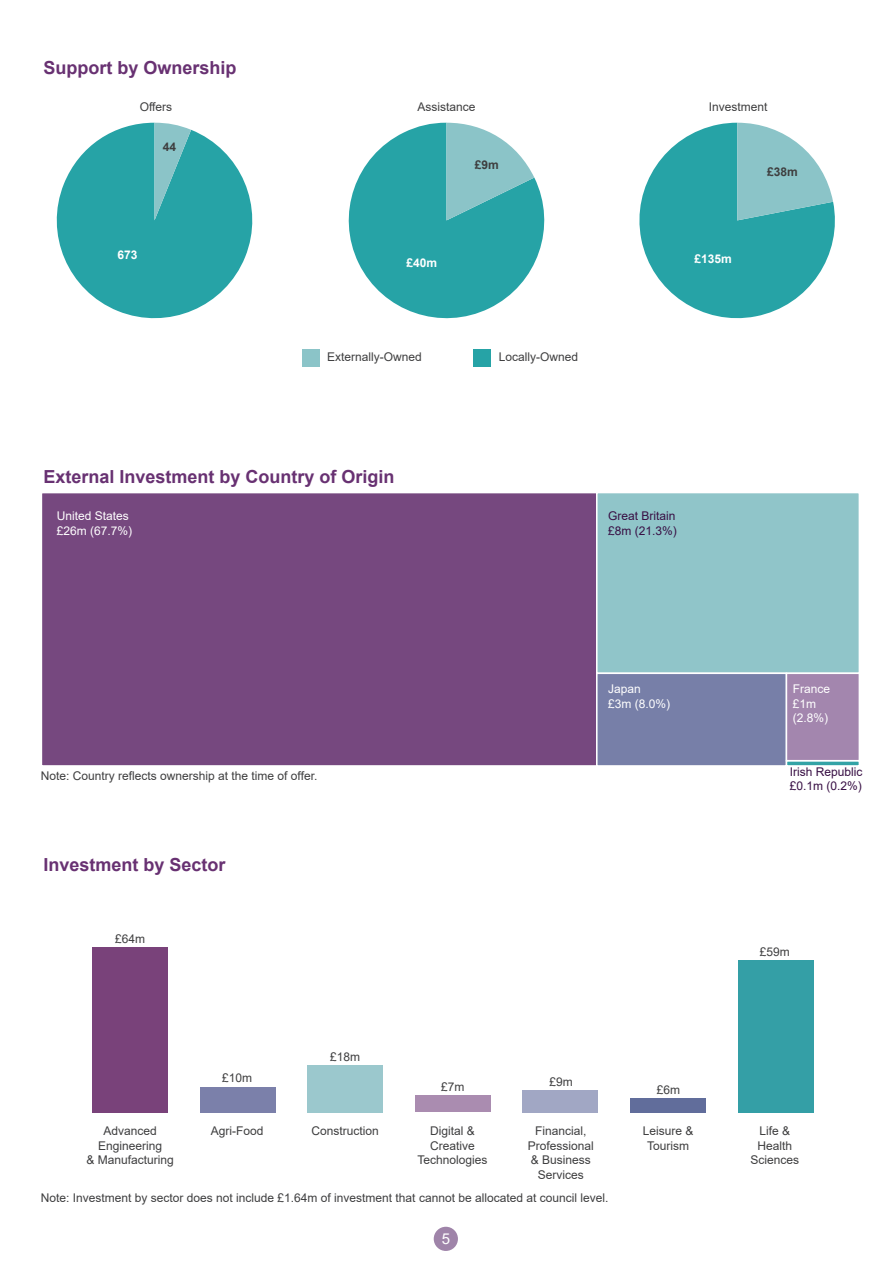
<style>
.page{position:relative;width:893px;height:1263px;background:#fff}
.page>*{position:absolute;margin:0;border:0;box-sizing:border-box;transform-origin:0 0}
.t1{font:700 18px "Arial";color:#683172}
.t2{font:15px "Arial";color:#fff}
.t3{font:12px/14.4px "Arial";color:#3e3e3f;text-align:center}
.t4{font:12px/14.4px "Arial";color:#fff}
.t5{font:12px/14.4px "Arial";color:#380f44}
.t6{font:700 12px "Arial";color:#fff}
.t7{font:700 12px "Arial";color:#3e3e3f}
</style>
<div class="page">
<div style="left:434px;top:1227px;width:24px;height:24px;background:#9f84a9;border-radius:50%"></div>
<div style="left:41px;top:493px;width:556px;height:273px;background:#76487f"></div>
<div style="left:41px;top:492px;width:557px;height:275px;border:2px solid #fff"></div>
<div style="left:597px;top:493px;width:262px;height:180px;background:#90c5c9"></div>
<div style="left:596px;top:492px;width:264px;height:182px;border:2px solid #fff"></div>
<div style="left:597px;top:673px;width:189px;height:93px;background:#777fa8"></div>
<div style="left:596px;top:672px;width:191px;height:95px;border:2px solid #fff"></div>
<div style="left:786px;top:761px;width:73px;height:5px;background:#33a3a6"></div>
<div style="left:786px;top:760px;width:74px;height:7px;border:2px solid #fff"></div>
<div style="left:786px;top:673px;width:73px;height:88px;background:#a386ae"></div>
<div style="left:786px;top:672px;width:74px;height:89px;border:2px solid #fff"></div>
<svg style="left:56px;top:123px;width:197px;height:196px;fill:#26a3a6"></svg>
<svg style="left:155px;top:123px;width:36px;height:97px;background:#5fb6b9"></svg>
<svg style="left:348px;top:123px;width:197px;height:196px;fill:#26a3a6"></svg>
<svg style="left:446px;top:123px;width:88px;height:97px;background:#87c6c9"></svg>
<svg style="left:639px;top:123px;width:196px;height:196px"></svg>
<div style="left:474px;top:349px;width:17px;height:17px;background:#26a3a6"></div>
<div style="left:302px;top:349px;width:17px;height:17px;background:#8bc4c8"></div>
<div style="left:92px;top:947px;width:76px;height:165px;background:#79427a"></div>
<div style="left:200px;top:1086px;width:75px;height:26px;background:#7b80aa"></div>
<div style="left:308px;top:1064px;width:75px;height:48px;background:#9bc8cd"></div>
<div style="left:415px;top:1095px;width:75px;height:17px;background:#aa8cb0"></div>
<div style="left:523px;top:1090px;width:75px;height:22px;background:#a1a7c4"></div>
<div style="left:630px;top:1098px;width:76px;height:14px;background:#616d9b"></div>
<div style="left:738px;top:960px;width:75px;height:152px;background:#349fa6"></div>
<h1 class="t1" style="left:43px;top:55px;width:195px">Support by Ownership</h1>
<p class="t3" style="left:140px;top:100px;width:34px">Offers</p>
<p class="t3" style="left:417px;top:100px;width:60px">Assistance</p>
<p class="t3" style="left:709px;top:100px;width:60px">Investment</p>
<p class="t7" style="left:163px;top:138px;width:15px">44</p>
<p class="t6" style="left:118px;top:247px;width:22px">673</p>
<p class="t6" style="left:406px;top:254px;width:32px">£40m</p>
<p class="t7" style="left:475px;top:156px;width:26px">£9m</p>
<p class="t3" style="left:327px;top:349px;width:96px">Externally-Owned</p>
<p class="t3" style="left:499px;top:349px;width:81px">Locally-Owned</p>
<p class="t6" style="left:694px;top:250px;width:39px">£135m</p>
<p class="t7" style="left:767px;top:164px;width:32px">£38m</p>
<h1 class="t1" style="left:43px;top:464px;width:353px">External Investment by Country of Origin</h1>
<p class="t4" style="left:57px;top:509px;width:77px">United States £26m (67.7%)</p>
<p class="t5" style="left:608px;top:509px;width:70px">Great Britain £8m (21.3%)</p>
<p class="t3" style="left:41px;top:768px;width:278px">Note: Country reflects ownership at the time of offer.</p>
<h1 class="t1" style="left:43px;top:852px;width:184px">Investment by Sector</h1>
<p class="t3" style="left:115px;top:932px;width:32px">£64m</p>
<p class="t3" style="left:222px;top:1070px;width:32px">£10m</p>
<p class="t3" style="left:330px;top:1049px;width:32px">£18m</p>
<p class="t3" style="left:441px;top:1079px;width:25px">£7m</p>
<p class="t4" style="left:608px;top:682px;width:64px">Japan<br>£3m (8.0%)</p>
<p class="t3" style="left:550px;top:1074px;width:25px">£9m</p>
<p class="t3" style="left:657px;top:1082px;width:25px">£6m</p>
<p class="t4" style="left:793px;top:682px;width:39px">France £1m (2.8%)</p>
<p class="t5" style="left:790px;top:764px;width:74px">Irish Republic £0.1m (0.2%)</p>
<p class="t3" style="left:760px;top:944px;width:32px">£59m</p>
<p class="t3" style="left:86px;top:1124px;width:89px">Advanced<br>Engineering<br>&amp; Manufacturing</p>
<p class="t3" style="left:211px;top:1124px;width:54px">Agri-Food</p>
<p class="t3" style="left:312px;top:1124px;width:69px">Construction</p>
<p class="t3" style="left:418px;top:1124px;width:72px">Digital &amp;<br>Creative<br>Technologies</p>
<p class="t3" style="left:528px;top:1124px;width:68px">Financial,<br>Professional &amp; Business<br>Services</p>
<p class="t3" style="left:643px;top:1124px;width:52px">Leisure &amp;<br>Tourism</p>
<p class="t3" style="left:750px;top:1124px;width:50px">Life &amp;<br>Health<br>Sciences</p>
<p class="t3" style="left:41px;top:1190px;width:569px">Note: Investment by sector does not include £1.64m of investment that cannot be allocated at council level.</p>
<p class="t2" style="left:442px;top:1228px;width:10px">5</p>
</div>
